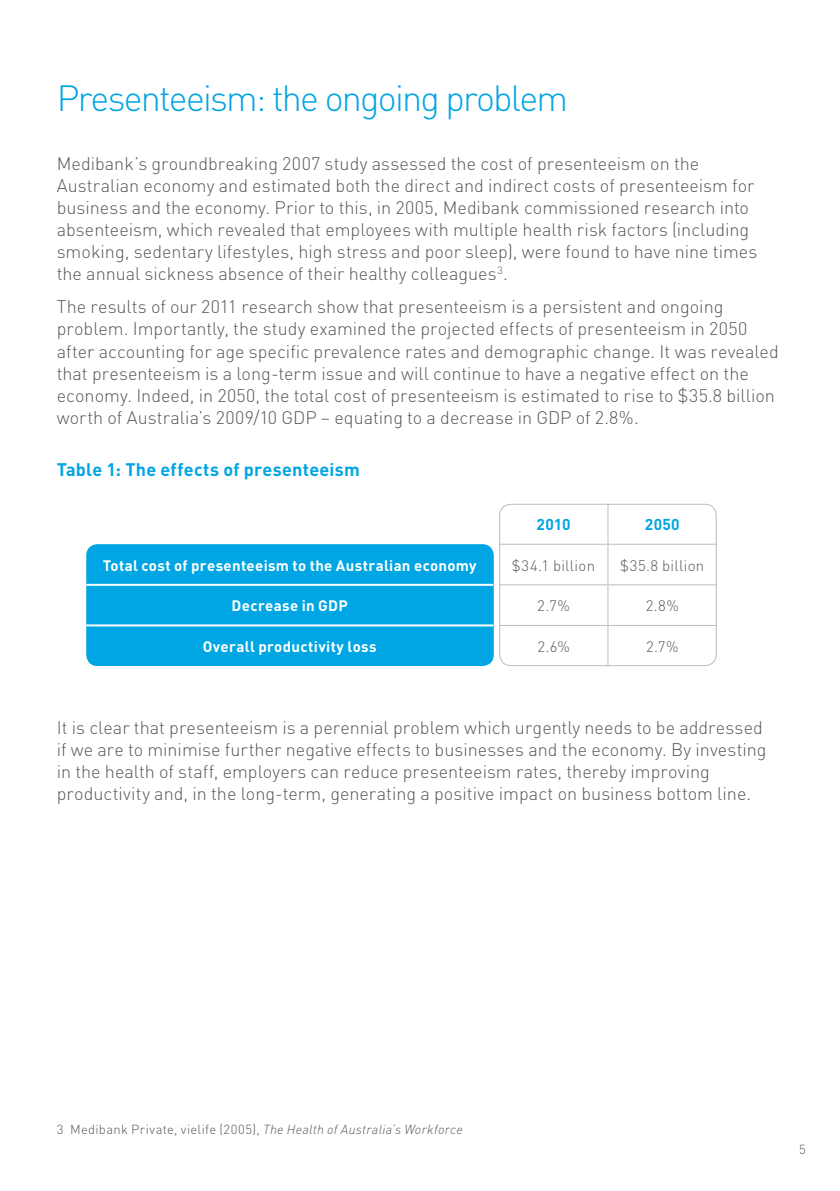
<style>
.page{position:relative;width:840px;height:1191px;background:#fff}
.page>*{position:absolute;margin:0;border:0;box-sizing:border-box;transform-origin:0 0}
.t1{font:300 36px "DIN";letter-spacing:-.05em;color:#00a5e3}
.t2{font:300 18px/22px "DIN";color:#57585a}
.t3{font:700 18px "DIN";letter-spacing:.015em;color:#00a5e3}
.t4{font:700 15.6px "DIN";letter-spacing:.02em;color:#00a5e3}
.t5{font:700 15px "DIN";letter-spacing:.02em;color:#fff}
.t6{font:300 15px "DIN";letter-spacing:.02em;color:#57585a}
.t7{font:300 13px "DIN";letter-spacing:.03em;color:#57585a}
.s1{font-style:italic}
</style>
<div class="page">
<div style="left:86px;top:544px;width:407px;height:122px;background:#00a5e3;border-radius:11px"></div>
<hr style="left:499px;top:544px;width:108px;height:1px;background:#bcbdc0">
<hr style="left:607px;top:544px;width:109px;height:1px;background:#bcbdc0">
<hr style="left:499px;top:584px;width:108px;height:1px;background:#bcbdc0">
<hr style="left:607px;top:584px;width:109px;height:1px;background:#bcbdc0">
<hr style="left:499px;top:625px;width:108px;height:1px;background:#bcbdc0">
<hr style="left:607px;top:625px;width:109px;height:1px;background:#bcbdc0">
<hr style="left:86px;top:584px;width:407px;height:2px;background:#fff">
<hr style="left:86px;top:624px;width:407px;height:2px;background:#fff">
<hr style="left:607px;top:503px;width:1px;height:41px;background:#bcbdc0">
<hr style="left:607px;top:545px;width:1px;height:39px;background:#bcbdc0">
<hr style="left:607px;top:585px;width:1px;height:40px;background:#bcbdc0">
<hr style="left:607px;top:626px;width:1px;height:40px;background:#bcbdc0">
<div style="left:499px;top:504px;width:217px;height:162px;border:1px solid #bcbdc0;border-radius:11px"></div>
<h1 class="t1" style="left:57px;top:76px;width:512px">Presenteeism: the ongoing problem</h1>
<p class="t2" style="left:57px;top:152px;width:701px">Medibank’s groundbreaking 2007 study assessed the cost of presenteeism on the Australian economy and estimated both the direct and indirect costs of presenteeism for business and the economy. Prior to this, in 2005, Medibank commissioned research into absenteeism, which revealed that employees with multiple health risk factors (including smoking, sedentary lifestyles, high stress and poor sleep), were found to have nine times the annual sickness absence of their healthy colleagues<sup>3</sup>.</p>
<p class="t2" style="left:57px;top:296px;width:723px">The results of our 2011 research show that presenteeism is a persistent and ongoing problem. Importantly, the study examined the projected effects of presenteeism in 2050 after accounting for age specific prevalence rates and demographic change. It was revealed that presenteeism is a long-term issue and will continue to have a negative effect on the economy. Indeed, in 2050, the total cost of presenteeism is estimated to rise to $35.8 billion worth of Australia’s 2009/10 GDP – equating to a decrease in GDP of 2.8%.</p>
<p class="t3" style="left:57px;top:457px;width:304px">Table 1: The effects of presenteeism</p>
<p class="t4" style="left:536px;top:514px;width:36px">2010</p>
<p class="t4" style="left:644px;top:514px;width:36px">2050</p>
<p class="t5" style="left:103px;top:555px;width:375px">Total cost of presenteeism to the Australian economy</p>
<p class="t6" style="left:511px;top:556px;width:85px">$34.1 billion</p>
<p class="t6" style="left:620px;top:556px;width:85px">$35.8 billion</p>
<p class="t5" style="left:231px;top:596px;width:118px">Decrease in GDP</p>
<p class="t6" style="left:537px;top:596px;width:34px">2.7%</p>
<p class="t6" style="left:645px;top:596px;width:35px">2.8%</p>
<p class="t5" style="left:202px;top:636px;width:175px">Overall productivity loss</p>
<p class="t6" style="left:537px;top:637px;width:34px">2.6%</p>
<p class="t6" style="left:645px;top:637px;width:34px">2.7%</p>
<p class="t2" style="left:57px;top:716px;width:711px">It is clear that presenteeism is a perennial problem which urgently needs to be addressed if we are to minimise further negative effects to businesses and the economy. By investing in the health of staff, employers can reduce presenteeism rates, thereby improving productivity and, in the long-term, generating a positive impact on business bottom line.</p>
<p class="t7" style="left:57px;top:1121px;width:407px">3 Medibank Private, vielife (2005), <span class="s1">The Health of Australia’s Workforce</span></p>
<p class="t7" style="left:798px;top:1141px;width:8px">5</p>
</div>
